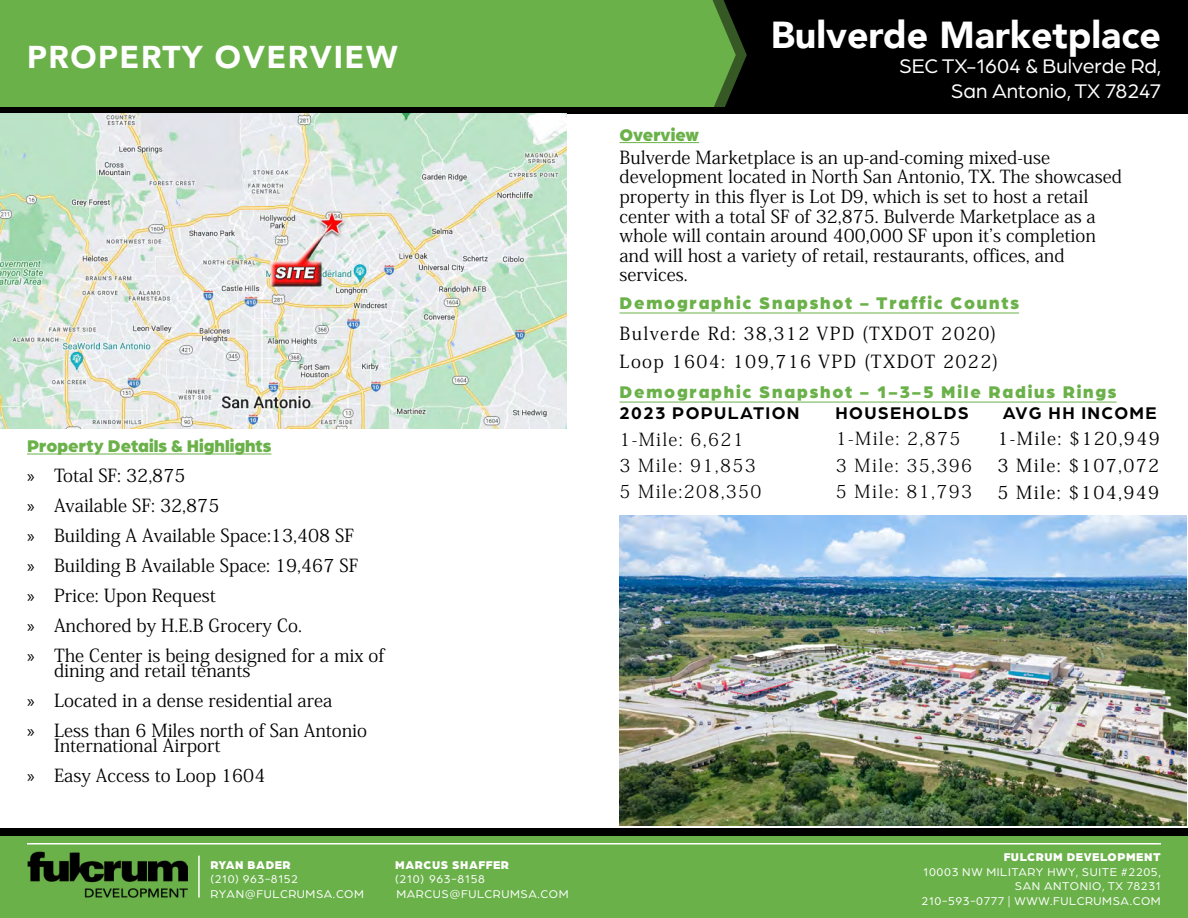
<style>
.page{position:relative;width:1188px;height:918px;background:#fff}
.page>*{position:absolute;margin:0;border:0;box-sizing:border-box;transform-origin:0 0}
.t1{font:900 37.5px "Avenir";color:#fff}
.t2{font:900 31.5px "Avenir";letter-spacing:.05em;color:#fff}
.t3{font:21px/25.2px "Arboria";color:#fff;text-align:right}
.t4{font:18px/30px "Adobe Kaiti Std";color:#000}
.t5{font:18px/26.2px "Adobe Fangsong Std";letter-spacing:.075em;color:#000}
.t6{font:900 18px "Arboria";letter-spacing:.1em;color:#6bb14a}
.t7{font:18px/27.6px "Adobe Kaiti Std";letter-spacing:.075em;color:#000}
.t8{font:700 18px "Arboria";letter-spacing:.075em;color:#000}
.t9{font:900 18px "Arboria";color:#6bb14a}
.t10{font:12px/14.4px "Arboria";letter-spacing:.05em;color:#fff;text-align:right}
.t11{font:900 12px "Arboria";letter-spacing:.05em;color:#fff}
.s1{font-family:"Myriad Pro"}
</style>
<div class="page">
<div style="left:0;top:0;width:1188px;height:107px;background:#6bb14a"></div>
<div style="left:0;top:834px;width:1188px;height:84px;background:#6bb14a"></div>
<div style="left:0;top:107px;width:1188px;height:6px;background:#000"></div>
<div style="left:0;top:828px;width:1188px;height:7px;background:#000"></div>
<hr style="left:27px;top:843px;width:1134px;height:1px;background:#fff">
<hr style="left:198px;top:856px;width:2px;height:42px;background:#fff">
<svg style="left:1177px;top:0;width:11px;height:107px"></svg>
<div style="left:713px;top:0;width:464px;height:107px;background:#000"></div>
<img style="left:27px;top:851px;width:161px;height:46px">
<hr style="left:620px;top:142px;width:79px;height:1px;background:#6bb14a">
<hr style="left:27px;top:454px;width:244px;height:1px;background:#6bb14a">
<img style="left:0;top:113px;width:567px;height:316px">
<img style="left:620px;top:515px;width:567px;height:310px">
<hr style="left:620px;top:402px;width:497px;height:1px;background:#6bb14a">
<hr style="left:620px;top:313px;width:399px;height:1px;background:#6bb14a">
<h2 class="t2" style="left:27px;top:30px;width:372px">PROPERTY OVERVIEW</h2>
<p class="t9" style="left:27px;top:433px;width:246px">Property Details &amp; Highlights</p>
<p class="t4" style="left:27px;top:460px;width:359px"><span class="s1">»</span> Total SF: 32,875<br><span class="s1">»</span> Available SF: 32,875<br><span class="s1">»</span> Building A Available Space:13,408 SF<br><span class="s1">»</span> Building B Available Space: 19,467 SF<br><span class="s1">»</span> Price: Upon Request<br><span class="s1">»</span> Anchored by H.E.B Grocery Co.<br><span class="s1">»</span> The Center is being designed for a mix of</p>
<p class="t4" style="left:27px;top:655px;width:342px;text-indent:27px">dining and retail tenants<br><span class="s1">»</span> Located in a dense residential area<br><span class="s1">»</span> Less than 6 Miles north of San Antonio</p>
<p class="t4" style="left:27px;top:730px;width:240px;line-height:30.6px;text-indent:27px">International Airport<br><span class="s1">»</span> Easy Access to Loop 1604</p>
<p class="t11" style="left:210px;top:856px;width:82px">RYAN BADER</p>
<p class="t10" style="left:210px;top:872px;width:155px;text-align:left">(210) 963-8152<br>RYAN@FULCRUMSA.COM</p>
<p class="t11" style="left:395px;top:856px;width:115px">MARCUS SHAFFER</p>
<p class="t10" style="left:395px;top:871px;width:91px">(210) 963-8158</p>
<p class="t10" style="left:396px;top:886px;width:174px">MARCUS@FULCRUMSA.COM</p>
<p class="t9" style="left:620px;top:122px;width:81px">Overview</p>
<h1 class="t1" style="left:771px;top:3px;width:392px">Bulverde Marketplace</h1>
<p class="t3" style="left:899px;top:53px;width:264px">SEC TX-1604 &amp; Bulverde Rd,<br>San Antonio, TX 78247</p>
<p class="t4" style="left:619px;top:148px;width:504px;line-height:19.6px">Bulverde Marketplace is an up-and-coming mixed-use development located in North San Antonio, TX. The showcased property in this flyer is Lot D9, which is set to host a retail center with a total SF of 32,875. Bulverde Marketplace as a whole will contain around 400,000 SF upon it's completion and will host a variety of retail, restaurants, offices, and services.</p>
<p class="t6" style="left:620px;top:290px;width:401px">Demographic Snapshot - Traffic Counts</p>
<p class="t7" style="left:620px;top:320px;width:381px">Bulverde Rd: 38,312 VPD (TXDOT 2020)<br>Loop 1604: 109,716 VPD (TXDOT 2022)</p>
<p class="t6" style="left:620px;top:379px;width:499px">Demographic Snapshot - 1-3-5 Mile Radius Rings</p>
<p class="t8" style="left:620px;top:401px;width:182px">2023 POPULATION</p>
<p class="t8" style="left:836px;top:401px;width:135px">HOUSEHOLDS</p>
<p class="t5" style="left:619px;top:426px;width:144px">1-Mile: 6,621<br>3 Mile: 91,853<br>5 Mile:208,350</p>
<p class="t5" style="left:836px;top:426px;width:138px">1-Mile: 2,875<br>3 Mile: 35,396<br>5 Mile: 81,793</p>
<p class="t8" style="left:1003px;top:401px;width:155px">AVG HH INCOME</p>
<p class="t4" style="left:998px;top:425px;width:164px;line-height:27px;text-align:justify">1-Mile: $120,949<br>3 Mile: $107,072<br>5 Mile: $104,949</p>
<p class="t11" style="left:1004px;top:849px;width:159px">FULCRUM DEVELOPMENT</p>
<p class="t10" style="left:922px;top:864px;width:241px">10003 NW MILITARY HWY, SUITE #2205,<br>SAN ANTONIO, TX 78231<br>210-593-0777 | WWW.FULCRUMSA.COM</p>
</div>
